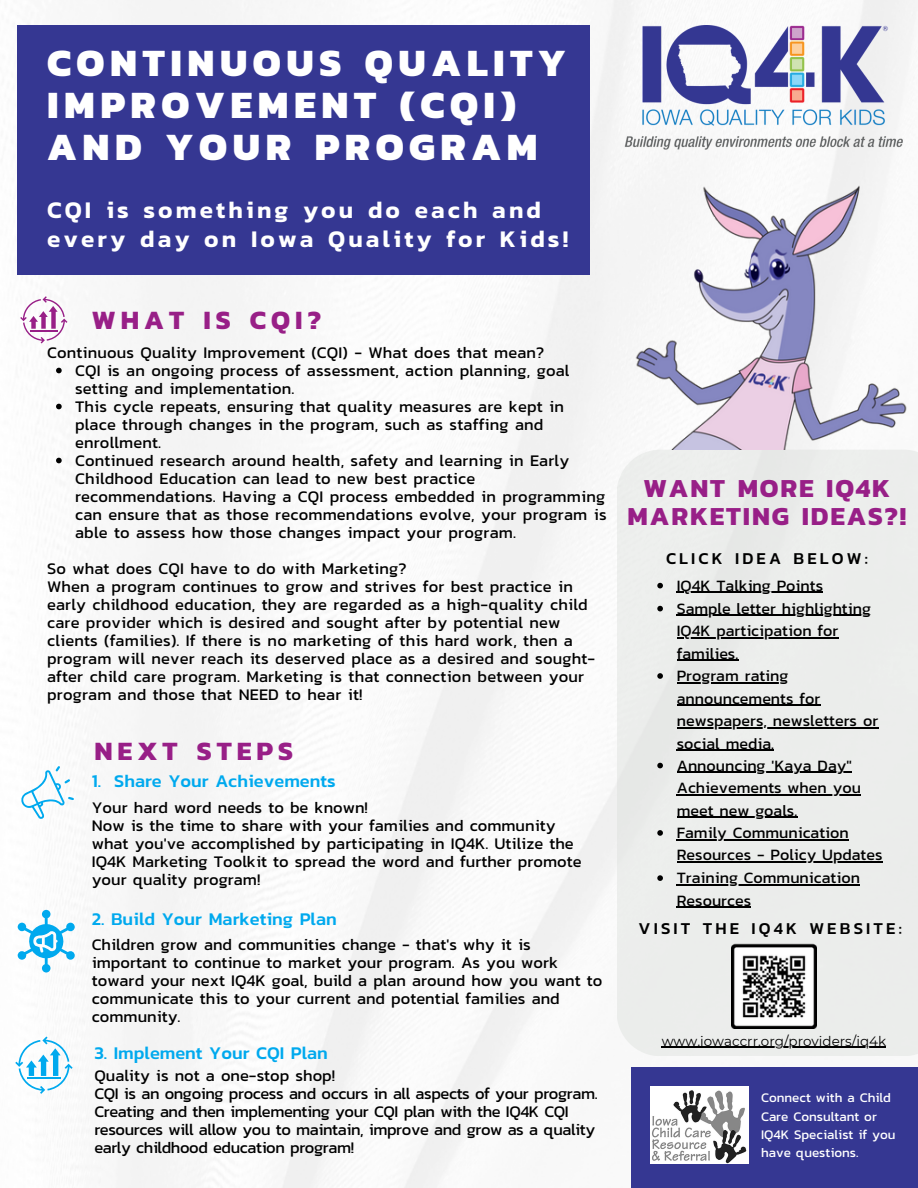
<style>
.page{position:relative;width:918px;height:1188px;background:#fff}
.page>*{position:absolute;margin:0;border:0;box-sizing:border-box;transform-origin:0 0}
.t1{font:800 39.3px/41.7px "Kanit";letter-spacing:.14em;color:#fff}
.t2{font:700 26.85px "Kanit";letter-spacing:.185em;color:#981f87}
.t3{font:700 26.4px "Kanit";letter-spacing:.07em;color:#981f87}
.t4{font:600 24.3px/29.2px "Kanit";letter-spacing:.125em;color:#fff}
.t5{font:500 18.15px "Kanit";color:#00a9ee}
.t6{font:500 16.8px "Kanit";letter-spacing:.185em;color:#000}
.t7{font:16.5px/18px "Kanit";letter-spacing:.01em;color:#000}
.t8{font:16.5px/18px "Kanit";letter-spacing:-.025em;color:#000}
.t9{font:16.05px/22.5px "Kanit";color:#000}
.t10{font:13.5px "Montserrat";color:#000}
.t11{font:13.35px/18.3px "Kanit";color:#fff}
</style>
<div class="page">
<img style="left:17px;top:0;width:901px;height:1188px">
<div style="left:617px;top:450px;width:301px;height:606px;background:#ebedeb"></div>
<div style="left:631px;top:1067px;width:287px;height:121px;background:#353792"></div>
<img style="left:633px;top:183px;width:277px;height:267px">
<svg style="left:20px;top:296px;width:47px;height:47px"></svg>
<svg style="left:20px;top:766px;width:54px;height:53px"></svg>
<svg style="left:18px;top:910px;width:57px;height:63px"></svg>
<svg style="left:15px;top:1037px;width:58px;height:57px"></svg>
<hr style="left:27px;top:1078px;width:34px;height:1px;background:#00a9ee">
<div style="left:18px;top:26px;width:572px;height:249px;background:#353792"></div>
<img style="left:624px;top:26px;width:278px;height:124px">
<img style="left:732px;top:943px;width:84px;height:86px">
<img style="left:650px;top:1087px;width:98px;height:76px">
<svg style="left:56px;top:368px;width:6px;height:5px"></svg>
<svg style="left:56px;top:404px;width:6px;height:5px"></svg>
<svg style="left:56px;top:458px;width:6px;height:5px"></svg>
<svg style="left:657px;top:583px;width:6px;height:5px"></svg>
<hr style="left:677px;top:592px;width:146px;height:1px;background:#000">
<hr style="left:662px;top:1047px;width:224px;height:1px;background:#000">
<svg style="left:657px;top:606px;width:6px;height:5px"></svg>
<hr style="left:677px;top:615px;width:194px;height:1px;background:#000">
<hr style="left:677px;top:637px;width:161px;height:1px;background:#000">
<hr style="left:677px;top:660px;width:61px;height:1px;background:#000">
<svg style="left:657px;top:875px;width:6px;height:6px"></svg>
<hr style="left:677px;top:884px;width:183px;height:1px;background:#000">
<hr style="left:677px;top:907px;width:74px;height:1px;background:#000">
<svg style="left:657px;top:830px;width:6px;height:6px"></svg>
<hr style="left:677px;top:839px;width:172px;height:1px;background:#000">
<hr style="left:677px;top:862px;width:206px;height:1px;background:#000">
<svg style="left:657px;top:763px;width:6px;height:5px"></svg>
<hr style="left:677px;top:772px;width:94px;height:1px;background:#000">
<hr style="left:771px;top:772px;width:81px;height:1px;background:#000">
<hr style="left:677px;top:794px;width:184px;height:1px;background:#000">
<hr style="left:677px;top:817px;width:120px;height:1px;background:#000">
<svg style="left:657px;top:673px;width:6px;height:6px"></svg>
<hr style="left:677px;top:682px;width:111px;height:1px;background:#000">
<hr style="left:677px;top:705px;width:143px;height:1px;background:#000">
<hr style="left:677px;top:727px;width:201px;height:1px;background:#000">
<hr style="left:677px;top:750px;width:97px;height:1px;background:#000">
<p class="t1" style="left:47px;top:42px;width:521px">CONTINUOUS QUALITY<br>IMPROVEMENT (CQI)<br>AND YOUR PROGRAM</p>
<p class="t4" style="left:47px;top:195px;width:523px">CQI is something you do each and every day on Iowa Quality for Kids!</p>
<p class="t2" style="left:92px;top:299px;width:231px">WHAT IS CQI?</p>
<p class="t7" style="left:47px;top:343px;width:499px">Continuous Quality Improvement (CQI) - What does that mean?</p>
<p class="t7" style="left:75px;top:361px;width:496px">CQI is an ongoing process of assessment, action planning, goal setting and implementation.</p>
<p class="t7" style="left:75px;top:397px;width:490px">This cycle repeats, ensuring that quality measures are kept in place through changes in the program, such as staffing and enrollment.</p>
<p class="t7" style="left:75px;top:451px;width:533px">Continued research around health, safety and learning in Early Childhood Education can lead to new best practice recommendations. Having a CQI process embedded in programming can ensure that as those recommendations evolve, your program is able to assess how those changes impact your program.</p>
<p class="t7" style="left:47px;top:559px;width:361px">So what does CQI have to do with Marketing?</p>
<p class="t7" style="left:47px;top:577px;width:550px">When a program continues to grow and strives for best practice in early childhood education, they are regarded as a high-quality child care provider which is desired and sought after by potential new clients (families). If there is no marketing of this hard work, then a program will never reach its deserved place as a desired and sought&shy;after child care program. Marketing is that connection between your program and those that NEED to hear it!</p>
<p class="t2" style="left:94px;top:730px;width:200px">NEXT STEPS</p>
<p class="t5" style="left:92px;top:767px;width:245px">1. Share Your Achievements</p>
<p class="t7" style="left:92px;top:798px;width:278px">Your hard word needs to be known!</p>
<p class="t7" style="left:92px;top:816px;width:491px">Now is the time to share with your families and community what you've accomplished by participating in IQ4K. Utilize the IQ4K Marketing Toolkit to spread the word and further promote your quality program!</p>
<p class="t5" style="left:92px;top:905px;width:246px">2. Build Your Marketing Plan</p>
<p class="t7" style="left:92px;top:936px;width:512px">Children grow and communities change - that's why it is important to continue to market your program. As you work toward your next IQ4K goal, build a plan around how you want to communicate this to your current and potential families and community.</p>
<p class="t5" style="left:94px;top:1039px;width:235px">3. Implement Your CQI Plan</p>
<p class="t7" style="left:94px;top:1066px;width:242px">Quality is not a one-stop shop!</p>
<p class="t8" style="left:94px;top:1084px;width:505px">CQI is an ongoing process and occurs in all aspects of your program.<br>Creating and then implementing your CQI plan with the IQ4K CQI resources will allow you to maintain, improve and grow as a quality early childhood education program!</p>
<p class="t3" style="left:644px;top:468px;width:248px">WANT MORE IQ4K</p>
<p class="t3" style="left:628px;top:496px;width:280px">MARKETING IDEAS?!</p>
<p class="t6" style="left:666px;top:545px;width:203px">CLICK IDEA BELOW:</p>
<p class="t9" style="left:677px;top:574px;width:148px">IQ4K Talking Points</p>
<p class="t9" style="left:677px;top:597px;width:196px">Sample letter highlighting<br>IQ4K participation for families.</p>
<p class="t9" style="left:677px;top:664px;width:203px">Program rating announcements for newspapers, newsletters or social media.</p>
<p class="t9" style="left:677px;top:754px;width:186px">Announcing 'Kaya Day"<br>Achievements when you meet new goals.</p>
<p class="t9" style="left:677px;top:821px;width:207px">Family Communication<br>Resources - Policy Updates</p>
<p class="t9" style="left:677px;top:866px;width:185px">Training Communication<br>Resources</p>
<p class="t6" style="left:639px;top:915px;width:265px">VISIT THE IQ4K WEBSITE:</p>
<p class="t10" style="left:662px;top:1033px;width:226px">www.iowaccrr.org/providers/iq4k</p>
<p class="t11" style="left:761px;top:1088px;width:136px">Connect with a Child<br>Care Consultant or<br>IQ4K Specialist if you have questions.</p>
</div>
